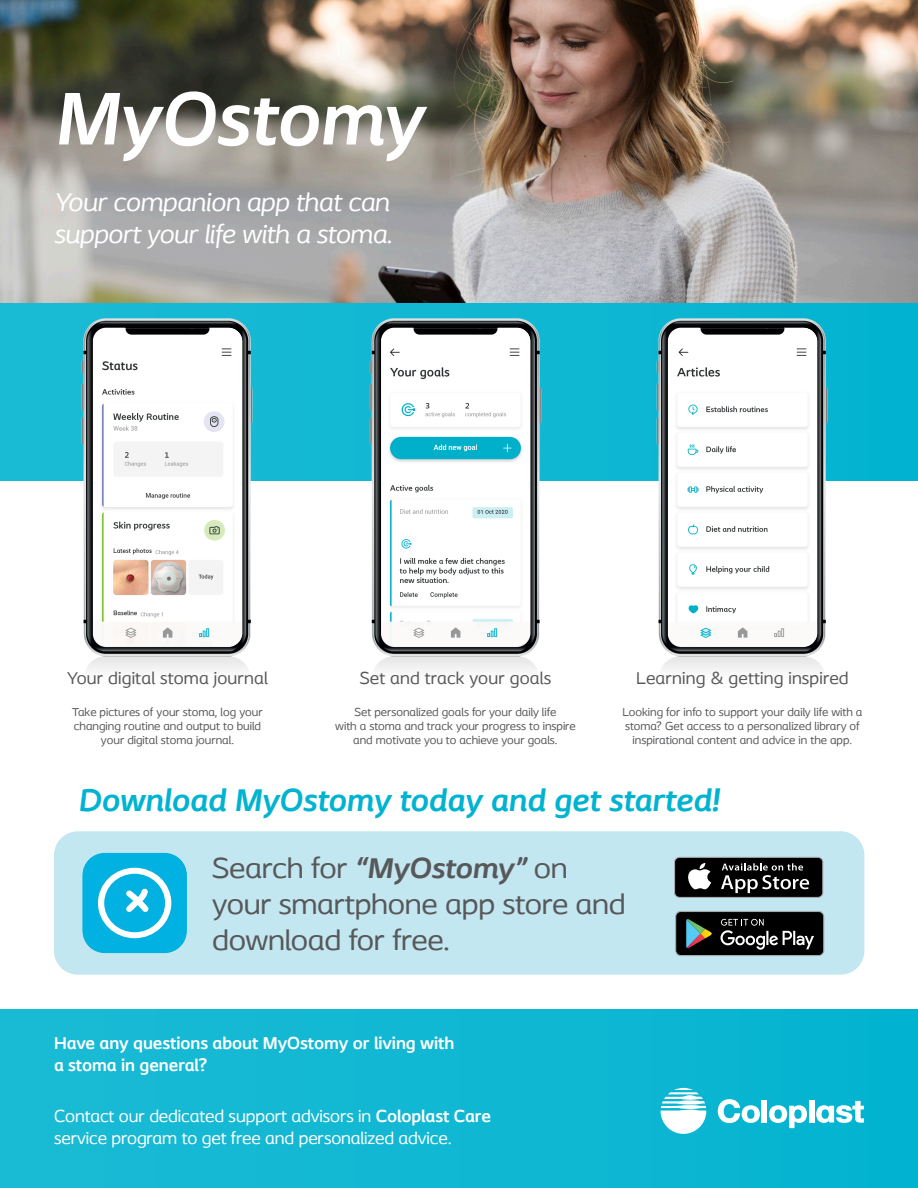
<style>
.page{position:relative;width:918px;height:1188px;background:#fff}
.page>*{position:absolute;margin:0;border:0;box-sizing:border-box;transform-origin:0 0}
.t1{font:italic 700 78px "Coloplast";letter-spacing:-.01em;color:#fff}
.t2{font:italic 700 33px "Coloplast";letter-spacing:-.005em;color:#00b3d0}
.t3{font:30px/36px "Coloplast";letter-spacing:-.01em;color:#57585a;scale:1.04 1}
.t4{font:italic 27px/31.5px "Coloplast";letter-spacing:-.015em;color:#fff}
.t5{font:18px/21.6px "Coloplast";letter-spacing:-.005em;color:#fff}
.t6{font:18px "Coloplast";letter-spacing:.01em;color:#57585a}
.t7{font:700 18px/21.6px "Coloplast";letter-spacing:-.005em;color:#fff}
.t8{font:12px/13.8px "Coloplast";color:#57585a;text-align:center}
.s1{font-weight:700;font-style:italic}
.s2{font-weight:700}
</style>
<div class="page">
<div style="left:0;top:302px;width:918px;height:178px;background:linear-gradient(to right,#1bbbd5,#04b4d0)"></div>
<img style="left:0;top:0;width:918px;height:302px">
<img style="left:31px;top:309px;width:272px;height:361px">
<img style="left:93px;top:328px;width:149px;height:318px">
<img style="left:319px;top:309px;width:272px;height:361px">
<img style="left:381px;top:328px;width:149px;height:318px">
<img style="left:606px;top:309px;width:272px;height:361px">
<img style="left:668px;top:328px;width:149px;height:318px">
<div style="left:0;top:1010px;width:918px;height:178px;background:linear-gradient(to right,#1bbbd4,#04b4d0)"></div>
<div style="left:54px;top:831px;width:810px;height:144px;background:#c3e7f1;border-radius:24px"></div>
<svg style="left:674px;top:857px;width:149px;height:41px;background:#353637"></svg>
<svg style="left:675px;top:911px;width:149px;height:45px;background:#292c2b"></svg>
<svg style="left:83px;top:853px;width:104px;height:100px;background:#2dbee6"></svg>
<svg style="left:661px;top:1088px;width:45px;height:46px"></svg>
<svg style="left:718px;top:1099px;width:42px;height:24px"></svg>
<div style="left:762px;top:1100px;width:5px;height:23px;background:#fff"></div>
<div style="left:809px;top:1100px;width:5px;height:23px;background:#fff"></div>
<svg style="left:769px;top:1105px;width:38px;height:23px"></svg>
<svg style="left:816px;top:1101px;width:48px;height:22px"></svg>
<p class="t1" style="left:54px;top:72px;width:371px">MyOstomy</p>
<p class="t4" style="left:54px;top:186px;width:340px">Your companion app that can support your life with a stoma.</p>
<p class="t6" style="left:67px;top:667px;width:202px">Your digital stoma journal</p>
<p class="t8" style="left:72px;top:705px;width:192px">Take pictures of your stoma, log your changing routine and output to build your digital stoma journal.</p>
<p class="t6" style="left:360px;top:667px;width:193px">Set and track your goals</p>
<p class="t8" style="left:335px;top:705px;width:242px">Set personalized goals for your daily life<br>with a stoma and track your progress to inspire and motivate you to achieve your goals.</p>
<p class="t6" style="left:636px;top:667px;width:214px">Learning &amp; getting inspired</p>
<p class="t8" style="left:622px;top:705px;width:242px">Looking for info to support your daily life with a stoma? Get access to a personalized library of inspirational content and advice in the app.</p>
<p class="t2" style="left:78px;top:780px;width:643px">Download MyOstomy today and get started!</p>
<p class="t3" style="left:212px;top:850px;width:399px">Search for <span class="s1">“MyOstomy”</span> on your smartphone app store and download for free.</p>
<p class="t7" style="left:54px;top:1032px;width:402px">Have any questions about MyOstomy or living with a stoma in general?</p>
<p class="t5" style="left:54px;top:1105px;width:439px">Contact our dedicated support advisors in <span class="s2">Coloplast Care </span>service program to get free and personalized advice.</p>
</div>
